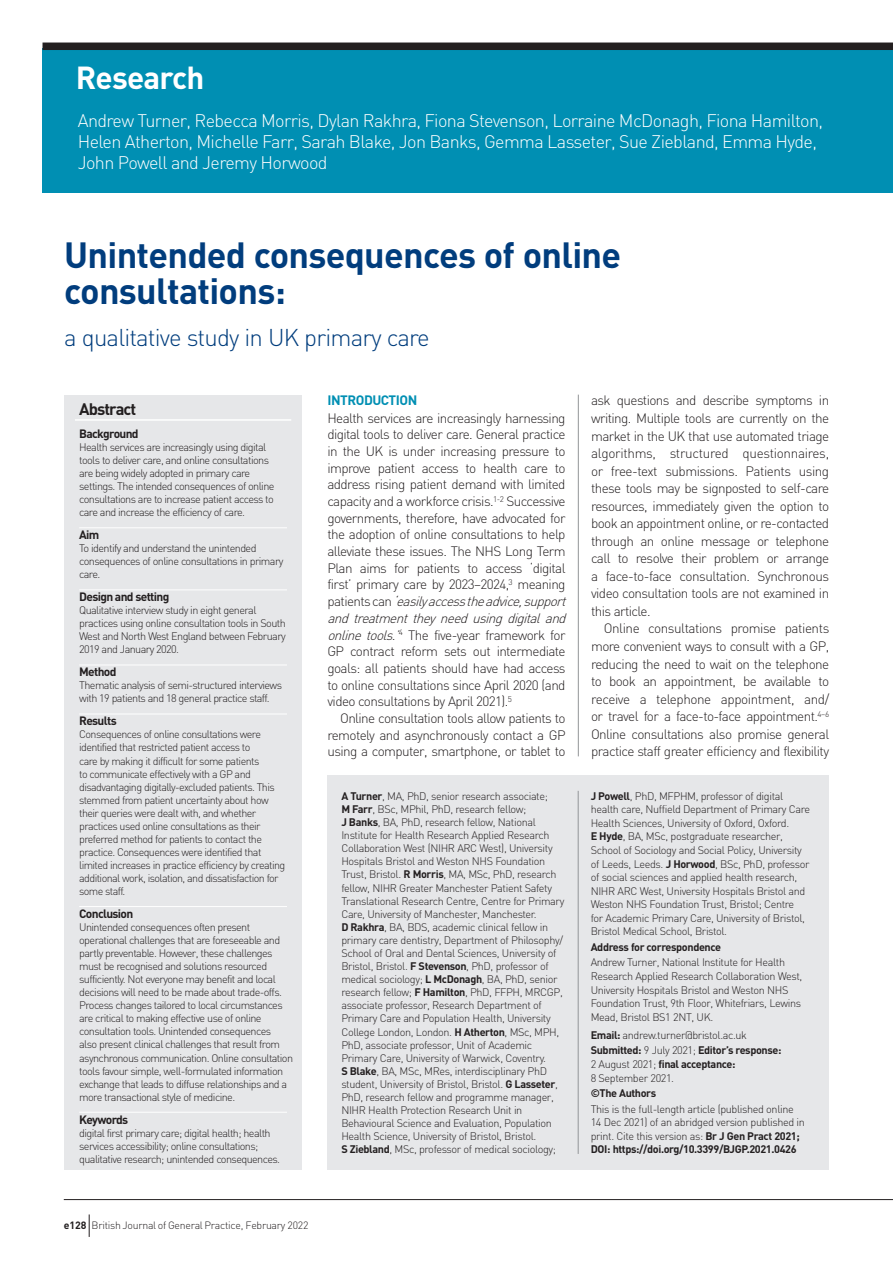
<style>
.page{position:relative;width:893px;height:1263px;background:#fff}
.page>*{position:absolute;margin:0;border:0;box-sizing:border-box;transform-origin:0 0}
.t1{font:700 36px/36px "DIN";letter-spacing:-.02em;color:#013d7d}
.t2{font:700 31.5px "DIN";letter-spacing:-.025em;color:#fff}
.t3{font:300 24px "DIN";letter-spacing:-.035em;color:#013d7d}
.t4{font:300 18px/21px "DIN";letter-spacing:-.035em;color:#fff}
.t5{font:700 16.5px "DIN";letter-spacing:-.055em;color:#231f20}
.t6{font:300 13.5px/16.6px "DIN";letter-spacing:-.045em;color:#231f20;text-align:justify}
.t7{font:700 13.5px "DIN";letter-spacing:-.035em;color:#008fb3}
.t8{font:700 12px "DIN";letter-spacing:-.055em;color:#231f20}
.t9{font:300 10.8px/13px "DIN";letter-spacing:-.035em;color:#231f20}
.t10{font:300 10.8px/13px "DIN";letter-spacing:-.055em;color:#231f20}
.t11{font:700 10.8px "DIN";letter-spacing:-.035em;color:#231f20}
.t12{font:300 10.5px "DIN";letter-spacing:-.025em;color:#231f20}
.s1{font-style:italic}
.s2{font-weight:700}
</style>
<div class="page">
<div style="left:43px;top:48px;width:850px;height:144px;background:#008fb3"></div>
<div style="left:43px;top:43px;width:850px;height:7px;background:#231f20"></div>
<hr style="left:578px;top:395px;width:1px;height:361px;background:#939598">
<div style="left:64px;top:395px;width:238px;height:774px;background:#e6e7e9"></div>
<hr style="left:75px;top:419px;width:216px;height:2px;background:#fff">
<hr style="left:79px;top:527px;width:208px;height:1px;background:#fff">
<hr style="left:79px;top:589px;width:208px;height:1px;background:#fff">
<hr style="left:79px;top:665px;width:208px;height:1px;background:#fff">
<hr style="left:79px;top:714px;width:208px;height:1px;background:#fff">
<hr style="left:79px;top:906px;width:208px;height:1px;background:#fff">
<hr style="left:79px;top:1112px;width:208px;height:1px;background:#fff">
<div style="left:327px;top:775px;width:502px;height:394px;background:#e6e7e9"></div>
<hr style="left:578px;top:791px;width:1px;height:363px;background:#939598">
<hr style="left:64px;top:1199px;width:829px;height:1px;background:#231f20">
<svg style="left:89px;top:1214px;width:1px;height:23px"></svg>
<h2 class="t2" style="left:76px;top:57px;width:130px">Research</h2>
<h3 class="t4" style="left:78px;top:110px;width:747px">Andrew Turner, Rebecca Morris, Dylan Rakhra, Fiona Stevenson, Lorraine McDonagh, Fiona Hamilton,<br>Helen Atherton, Michelle Farr, Sarah Blake, Jon Banks, Gemma Lasseter, Sue Ziebland, Emma Hyde,<br>John Powell and Jeremy Horwood</h3>
<h1 class="t1" style="left:64px;top:235px;width:558px">Unintended consequences of online consultations:</h1>
<h3 class="t3" style="left:64px;top:323px;width:367px">a qualitative study in UK primary care</h3>
<h3 class="t5" style="left:79px;top:398px;width:59px">Abstract</h3>
<p class="t8" style="left:79px;top:426px;width:61px">Background</p>
<p class="t10" style="left:79px;top:440px;width:197px">Health services are increasingly using digital tools to deliver care, and online consultations are being widely adopted in primary care settings. The intended consequences of online consultations are to increase patient access to care and increase the efficiency of care.</p>
<p class="t8" style="left:79px;top:527px;width:22px">Aim</p>
<p class="t10" style="left:79px;top:542px;width:206px">To identify and understand the unintended consequences of online consultations in primary care.</p>
<p class="t8" style="left:79px;top:589px;width:92px">Design and setting</p>
<p class="t10" style="left:79px;top:604px;width:208px">Qualitative interview study in eight general practices using online consultation tools in South West and North West England between February 2019 and January 2020.</p>
<p class="t8" style="left:79px;top:664px;width:39px">Method</p>
<p class="t10" style="left:79px;top:679px;width:204px">Thematic analysis of semi-structured interviews with 19 patients and 18 general practice staff.</p>
<p class="t8" style="left:79px;top:713px;width:39px">Results</p>
<p class="t10" style="left:79px;top:728px;width:208px">Consequences of online consultations were identified that restricted patient access to<br>care by making it difficult for some patients<br>to communicate effectively with a GP and disadvantaging digitally-excluded patients. This stemmed from patient uncertainty about how their queries were dealt with, and whether practices used online consultations as their preferred method for patients to contact the practice. Consequences were identified that limited increases in practice efficiency by creating additional work, isolation, and dissatisfaction for some staff.</p>
<p class="t8" style="left:79px;top:906px;width:56px">Conclusion</p>
<p class="t10" style="left:79px;top:920px;width:215px">Unintended consequences often present operational challenges that are foreseeable and partly preventable. However, these challenges must be recognised and solutions resourced sufficiently. Not everyone may benefit and local decisions will need to be made about trade-offs.<br>Process changes tailored to local circumstances are critical to making effective use of online consultation tools. Unintended consequences<br>also present clinical challenges that result from asynchronous communication. Online consultation tools favour simple, well-formulated information exchange that leads to diffuse relationships and a more transactional style of medicine.</p>
<p class="t8" style="left:79px;top:1111px;width:51px">Keywords</p>
<p class="t10" style="left:79px;top:1126px;width:202px">digital first primary care; digital health; health services accessibility; online consultations; qualitative research; unintended consequences.</p>
<p class="t7" style="left:327px;top:391px;width:91px">INTRODUCTION</p>
<p class="t6" style="left:327px;top:409px;width:244px;text-align:left">Health services are increasingly harnessing digital tools to deliver care. General practice in the UK is under increasing pressure to improve patient access to health care to address rising patient demand with limited capacity and a workforce crisis.<sup>1-2</sup> Successive governments, therefore, have advocated for the adoption of online consultations to help alleviate these issues. The NHS Long Term Plan aims for patients to access ‘digital first’ primary care by 2023–2024,<sup>3</sup> meaning p a t i e n t s c a n <span class="s1">‘easilyaccesstheadvice,support andtreatmenttheyneedusingdigitaland onlinetools.’</span><sup>4</sup> The five-year framework for GP contract reform sets out intermediate goals: all patients should have had access to online consultations since April 2020 (and video consultations by April 2021).<sup>5</sup></p>
<p class="t6" style="left:327px;top:710px;width:240px;text-indent:13px">Online consultation tools allow patients to remotely and asynchronously contact a GP using a computer, smartphone, or tablet to</p>
<p class="t6" style="left:591px;top:392px;width:240px;line-height:17.5px">ask questions and describe symptoms in writing. Multiple tools are currently on the market in the UK that use automated triage algorithms, structured questionnaires, or free-text submissions. Patients using these tools may be signposted to self-care resources, immediately given the option to book an appointment online, or re-contacted through an online message or telephone call to resolve their problem or arrange a face-to-face consultation. Synchronous video consultation tools are not examined in this article.</p>
<p class="t6" style="left:591px;top:620px;width:240px;line-height:17.5px;text-indent:13px">Online consultations promise patients more convenient ways to consult with a GP, reducing the need to wait on the telephone to book an appointment, be available to receive a telephone appointment, and/ or travel for a face-to-face appointment.<sup>4–6<br></sup>Online consultations also promise general practice staff greater efficiency and flexibility</p>
<p class="t9" style="left:341px;top:789px;width:224px"><span class="s2">A Turner</span>, MA, PhD, senior research associate;<br><span class="s2">M Farr</span>, BSc, MPhil, PhD, research fellow;<br><span class="s2">J Banks</span>, BA, PhD, research fellow, National Institute for Health Research Applied Research Collaboration West (NIHR ARC West), University Hospitals Bristol and Weston NHS Foundation Trust, Bristol. <span class="s2">R Morris</span>, MA, MSc, PhD, research fellow, NIHR Greater Manchester Patient Safety Translational Research Centre, Centre for Primary Care, University of Manchester, Manchester.<br><span class="s2">D Rakhra</span>, BA, BDS, academic clinical fellow in primary care dentistry, Department of Philosophy/ School of Oral and Dental Sciences, University of Bristol, Bristol. <span class="s2">F Stevenson</span>, PhD, professor of medical sociology; <span class="s2">L McDonagh</span>, BA, PhD, senior research fellow; <span class="s2">F Hamilton</span>, PhD, FFPH, MRCGP, associate professor, Research Department of Primary Care and Population Health, University College London, London. <span class="s2">H Atherton</span>, MSc, MPH, PhD, associate professor, Unit of Academic Primary Care, University of Warwick, Coventry.<br><span class="s2">S Blake</span>, BA, MSc, MRes, interdisciplinary PhD student, University of Bristol, Bristol. <span class="s2">G Lasseter</span>, PhD, research fellow and programme manager, NIHR Health Protection Research Unit in Behavioural Science and Evaluation, Population Health Science, University of Bristol, Bristol.<br><span class="s2">S Ziebland</span>, MSc, professor of medical sociology;</p>
<p class="t9" style="left:591px;top:789px;width:221px;line-height:13.5px"><span class="s2">J Powell</span>, PhD, MFPHM, professor of digital health care, Nuffield Department of Primary Care Health Sciences, University of Oxford, Oxford.<br><span class="s2">E Hyde</span>, BA, MSc, postgraduate researcher, School of Sociology and Social Policy, University of Leeds, Leeds. <span class="s2">J Horwood</span>, BSc, PhD, professor of social sciences and applied health research, NIHR ARC West, University Hospitals Bristol and Weston NHS Foundation Trust, Bristol; Centre<br>for Academic Primary Care, University of Bristol, Bristol Medical School, Bristol.</p>
<p class="t11" style="left:591px;top:940px;width:132px">Address for correspondence</p>
<p class="t9" style="left:591px;top:956px;width:213px;line-height:13.6px">Andrew Turner, National Institute for Health Research Applied Research Collaboration West, University Hospitals Bristol and Weston NHS Foundation Trust, 9th Floor, Whitefriars, Lewins Mead, Bristol BS1 2NT, UK.</p>
<p class="t9" style="left:591px;top:1027px;width:192px;line-height:15.6px"><span class="s2">Email:</span> andrew.turner@bristol.ac.uk<br><span class="s2">Submitted:</span> 9 July 2021; <span class="s2">Editor’s response:</span></p>
<p class="t9" style="left:591px;top:1057px;width:146px;line-height:13.5px">2 August 2021; <span class="s2">final acceptance:<br></span>8 September 2021.</p>
<p class="t11" style="left:591px;top:1086px;width:67px">©The Authors</p>
<p class="t9" style="left:591px;top:1102px;width:216px;line-height:13.5px">This is the full-length article (published online 14 Dec 2021) of an abridged version published in print. Cite this version as: <span class="s2">Br J Gen Pract 2021; DOI: https://doi.org/10.3399/BJGP.2021.0426</span></p>
<p class="t12" style="left:64px;top:1219px;width:246px"><span class="s2">e128</span> British Journal of General Practice, February 2022</p>
</div>
